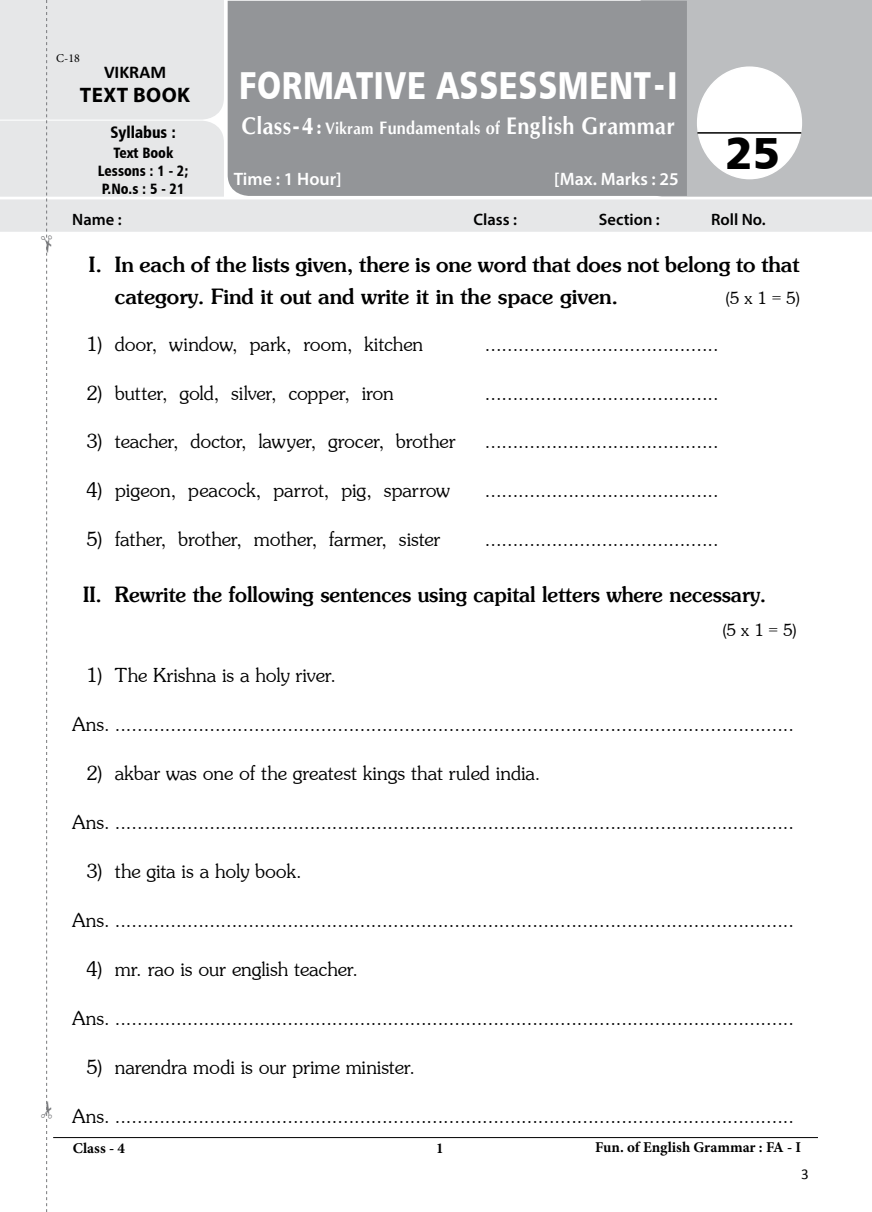
<style>
.page{position:relative;width:872px;height:1212px;background:#fff}
.page>*{position:absolute;margin:0;border:0;box-sizing:border-box;transform-origin:0 0}
.t1{font:45px "Humanist 777 BT Black B";color:#000}
.t2{font:39px "Humanist 777 BT Black B";letter-spacing:.02em;color:#fff;scale:.8 1}
.t3{font:700 24px "CG Omega";letter-spacing:.02em;color:#fff;scale:.9 1}
.t4{font:21px "Souvenir";color:#000}
.t5{font:500 21px/31.8px "Souvenir Std";color:#000}
.t6{font:500 21px "Souvenir Std";color:#000;scale:.96 1}
.t7{font:700 21px "Myriad Pro";letter-spacing:.02em;color:#000}
.t8{font:600 18px "Myriad Pro";color:#fff}
.t9{font:18px "Souvenir";color:#000}
.t10{font:700 18px "Calibri";color:#000}
.t11{font:600 16.5px "Myriad Pro";color:#000}
.t12{font:16.5px "Humanist 777 BT Black Condensed B";color:#000;scale:.95 1}
.t13{font:700 15px "Minion Pro";color:#000}
.t14{font:15px/18px "Humanist 777 BT Black Condensed B";color:#000;text-align:center;scale:.95 1}
.t15{font:15px "Calibri";color:#000}
.t16{font:12px "Minion Pro";color:#000}
.s1{font-size:21px}
.s2{font-size:16.5px}
.s3{font-size:18px}
</style>
<div class="page">
<div style="left:640px;top:0;width:232px;height:197px;background:#bcbec0"></div>
<div style="left:228px;top:1px;width:459px;height:195px;background:#939598"></div>
<div style="left:1px;top:200px;width:870px;height:31px;background:#e6e7e8"></div>
<div style="left:0;top:199px;width:872px;height:33px;border:2px solid #e6e7e8"></div>
<div style="left:697px;top:67px;width:104px;height:112px;background:#fff;border-radius:50%"></div>
<div style="left:697px;top:66px;width:105px;height:113px;border:2px solid #fff;border-radius:50%"></div>
<hr style="left:697px;top:132px;width:104px;height:2px;background:#000">
<hr style="left:53px;top:1137px;width:765px;height:1px;background:#000">
<svg style="left:0;top:0;width:225px;height:1212px"></svg>
<p class="t16" style="left:56px;top:50px;width:25px">C-18</p>
<p class="t10" style="left:104px;top:59px;width:64px">VIKRAM</p>
<p class="t7" style="left:80px;top:81px;width:112px">TEXT BOOK</p>
<h2 class="t2" style="left:239px;top:60px;width:544px">FORMATIVE ASSESSMENT - I</h2>
<p class="t3" style="left:242px;top:110px;width:483px">Class-4 <span class="s1">:</span> <span class="s2">Vikram</span> <span class="s3">Fundamentals of</span> English Grammar</p>
<p class="t12" style="left:110px;top:122px;width:70px">Syllabus :</p>
<p class="t14" style="left:98px;top:143px;width:97px">Text Book<br>Lessons : 1 - 2;<br>P.No.s : 5 - 21</p>
<p class="t11" style="left:72px;top:209px;width:51px">Name :</p>
<p class="t11" style="left:473px;top:209px;width:45px">Class :</p>
<p class="t11" style="left:599px;top:209px;width:62px">Section :</p>
<p class="t11" style="left:711px;top:209px;width:56px">Roll No.</p>
<p class="t5" style="left:115px;top:248px;width:686px;text-indent:-26px">I. In each of the lists given, there is one word that does not belong to that category. Find it out and write it in the space given.</p>
<h1 class="t1" style="left:724px;top:124px;width:57px">25</h1>
<p class="t8" style="left:234px;top:168px;width:109px">Time : 1 Hour]</p>
<p class="t8" style="left:554px;top:168px;width:126px">[Max. Marks : 25</p>
<p class="t9" style="left:726px;top:288px;width:75px">(5 x 1 = 5)</p>
<p class="t4" style="left:86px;top:332px;width:338px">1) door, window, park, room, kitchen</p>
<p class="t4" style="left:86px;top:381px;width:309px">2) butter, gold, silver, copper, iron</p>
<p class="t4" style="left:86px;top:430px;width:370px">3) teacher, doctor, lawyer, grocer, brother</p>
<p class="t4" style="left:86px;top:479px;width:365px">4) pigeon, peacock, parrot, pig, sparrow</p>
<p class="t4" style="left:485px;top:332px;width:235px">..........................................</p>
<p class="t4" style="left:485px;top:381px;width:235px">..........................................</p>
<p class="t4" style="left:485px;top:430px;width:235px">..........................................</p>
<p class="t4" style="left:485px;top:479px;width:235px">..........................................</p>
<p class="t4" style="left:86px;top:528px;width:355px">5) father, brother, mother, farmer, sister</p>
<p class="t4" style="left:485px;top:528px;width:235px">..........................................</p>
<p class="t6" style="left:83px;top:582px;width:713px">II. Rewrite the following sentences using capital letters where necessary.</p>
<p class="t9" style="left:722px;top:620px;width:75px">(5 x 1 = 5)</p>
<p class="t4" style="left:86px;top:664px;width:251px">1) The Krishna is a holy river.</p>
<p class="t4" style="left:72px;top:713px;width:723px">Ans. ..........................................................................................................................</p>
<p class="t4" style="left:86px;top:762px;width:456px">2) akbar was one of the greatest kings that ruled india.</p>
<p class="t4" style="left:72px;top:811px;width:723px">Ans. ..........................................................................................................................</p>
<p class="t4" style="left:86px;top:860px;width:217px">3) the gita is a holy book.</p>
<p class="t4" style="left:72px;top:909px;width:723px">Ans. ..........................................................................................................................</p>
<p class="t4" style="left:86px;top:958px;width:273px">4) mr. rao is our english teacher.</p>
<p class="t4" style="left:72px;top:1006px;width:723px">Ans. ..........................................................................................................................</p>
<p class="t4" style="left:86px;top:1055px;width:330px">5) narendra modi is our prime minister.</p>
<p class="t4" style="left:72px;top:1104px;width:723px">Ans. ..........................................................................................................................</p>
<p class="t13" style="left:73px;top:1137px;width:54px">Class - 4</p>
<p class="t13" style="left:436px;top:1137px;width:9px">1</p>
<p class="t13" style="left:595px;top:1136px;width:207px">Fun. of English Grammar : FA - I</p>
<p class="t15" style="left:801px;top:1164px;width:9px">3</p>
</div>
